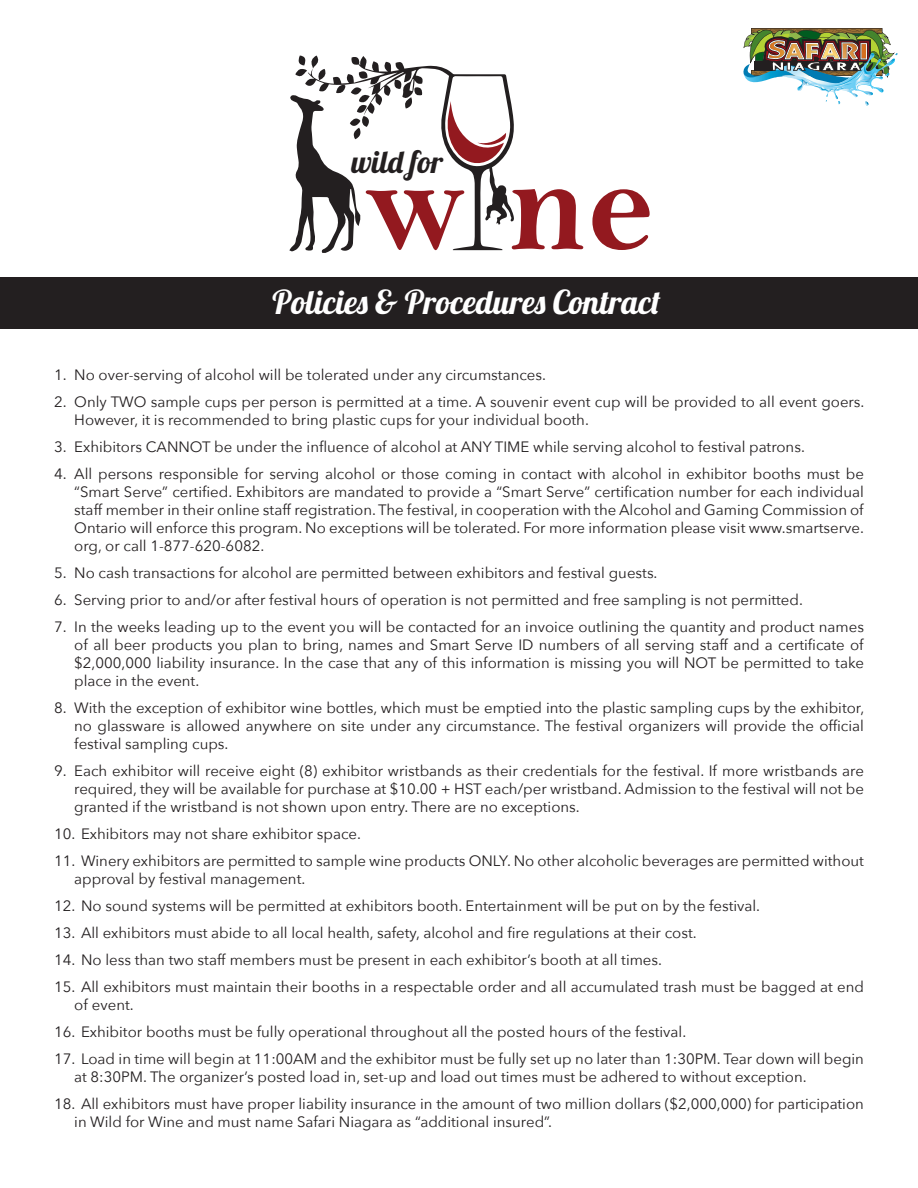
<style>
.page{position:relative;width:918px;height:1188px;background:#fff}
.page>*{position:absolute;margin:0;border:0;box-sizing:border-box;transform-origin:0 0}
.t1{font:33px "Lobster 1.4";color:#fff}
.t2{font:30.9px "Lobster 1.4";color:#231f20}
.t3{font:15px/18px "Avenir Next";color:#231f20}
</style>
<div class="page">
<div style="left:1px;top:278px;width:917px;height:51px;background:#231f20"></div>
<svg style="left:592px;top:189px;width:58px;height:61px"></svg>
<svg style="left:289px;top:56px;width:294px;height:197px"></svg>
<img style="left:743px;top:28px;width:155px;height:77px">
<p class="t2" style="left:351px;top:142px;width:93px">wild for</p>
<p class="t1" style="left:272px;top:281px;width:390px">Policies &amp; Procedures Contract</p>
<p class="t3" style="left:54px;top:366px;width:494px">1. No over-serving of alcohol will be tolerated under any circumstances.</p>
<p class="t3" style="left:74px;top:393px;width:792px;text-indent:-20px">2. Only TWO sample cups per person is permitted at a time. A souvenir event cup will be provided to all event goers.<br>However, it is recommended to bring plastic cups for your individual booth.</p>
<p class="t3" style="left:54px;top:438px;width:752px">3. Exhibitors CANNOT be under the influence of alcohol at ANY TIME while serving alcohol to festival patrons.</p>
<p class="t3" style="left:74px;top:465px;width:791px;text-align:justify;text-indent:-20px">4. All persons responsible for serving alcohol or those coming in contact with alcohol in exhibitor booths must be “Smart Serve” certified. Exhibitors are mandated to provide a “Smart Serve” certification number for each individual staff member in their online staff registration. The festival, in cooperation with the Alcohol and Gaming Commission of Ontario will enforce this program. No exceptions will be tolerated. For more information please visit www.smartserve. org, or call 1-877-620-6082.</p>
<p class="t3" style="left:54px;top:564px;width:605px">5. No cash transactions for alcohol are permitted between exhibitors and festival guests.</p>
<p class="t3" style="left:54px;top:591px;width:750px">6. Serving prior to and/or after festival hours of operation is not permitted and free sampling is not permitted.</p>
<p class="t3" style="left:74px;top:618px;width:791px;text-align:justify;text-indent:-20px">7. In the weeks leading up to the event you will be contacted for an invoice outlining the quantity and product names of all beer products you plan to bring, names and Smart Serve ID numbers of all serving staff and a certificate of $2,000,000 liability insurance. In the case that any of this information is missing you will NOT be permitted to take place in the event.</p>
<p class="t3" style="left:74px;top:699px;width:792px;text-align:justify;text-indent:-20px">8. With the exception of exhibitor wine bottles, which must be emptied into the plastic sampling cups by the exhibitor, no glassware is allowed anywhere on site under any circumstance. The festival organizers will provide the official festival sampling cups.</p>
<p class="t3" style="left:74px;top:762px;width:791px;text-align:justify;text-indent:-20px">9. Each exhibitor will receive eight (8) exhibitor wristbands as their credentials for the festival. If more wristbands are required, they will be available for purchase at $10.00 + HST each/per wristband. Admission to the festival will not be granted if the wristband is not shown upon entry. There are no exceptions.</p>
<p class="t3" style="left:54px;top:825px;width:309px">10. Exhibitors may not share exhibitor space.</p>
<p class="t3" style="left:74px;top:852px;width:791px;text-indent:-20px">11. Winery exhibitors are permitted to sample wine products ONLY. No other alcoholic beverages are permitted without approval by festival management.</p>
<p class="t3" style="left:54px;top:897px;width:708px">12. No sound systems will be permitted at exhibitors booth. Entertainment will be put on by the festival.</p>
<p class="t3" style="left:54px;top:924px;width:644px">13. All exhibitors must abide to all local health, safety, alcohol and fire regulations at their cost.</p>
<p class="t3" style="left:54px;top:951px;width:610px">14. No less than two staff members must be present in each exhibitor’s booth at all times.</p>
<p class="t3" style="left:74px;top:978px;width:791px;text-indent:-20px">15. All exhibitors must maintain their booths in a respectable order and all accumulated trash must be bagged at end of event.</p>
<p class="t3" style="left:54px;top:1023px;width:634px">16. Exhibitor booths must be fully operational throughout all the posted hours of the festival.</p>
<p class="t3" style="left:74px;top:1050px;width:791px;text-indent:-20px">17. Load in time will begin at 11:00AM and the exhibitor must be fully set up no later than 1:30PM. Tear down will begin at 8:30PM. The organizer’s posted load in, set-up and load out times must be adhered to without exception.</p>
<p class="t3" style="left:74px;top:1095px;width:791px;text-indent:-20px">18. All exhibitors must have proper liability insurance in the amount of two million dollars ($2,000,000) for participation in Wild for Wine and must name Safari Niagara as “additional insured”.</p>
</div>
